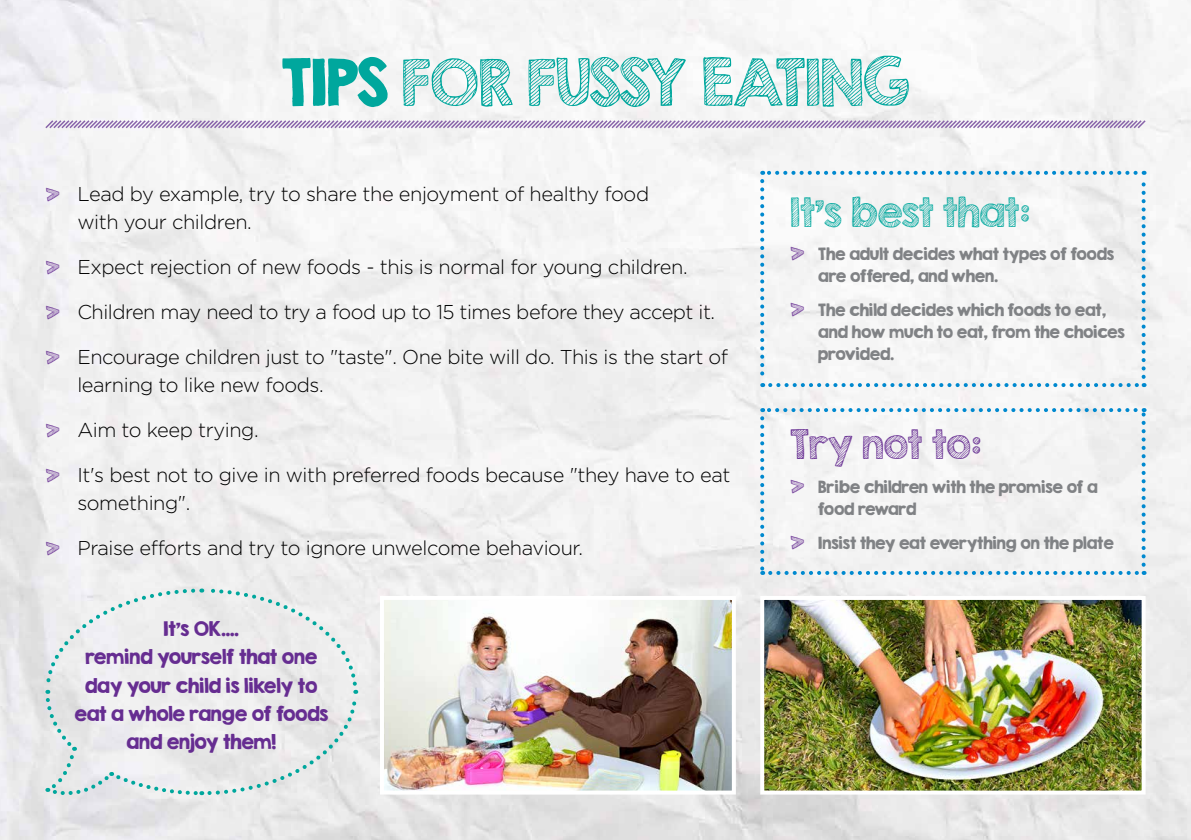
<style>
.page{position:relative;width:1191px;height:840px;background:#fff}
.page>*{position:absolute;margin:0;border:0;box-sizing:border-box;transform-origin:0 0}
.t1{font:58px "KG Second Chances Sketch";letter-spacing:-.03em;color:#00a79d}
.t2{font:36px "KG Second Chances Sketch";letter-spacing:-.02em;color:#00a79d}
.t3{font:36px "KG Second Chances Sketch";letter-spacing:-.02em;color:#662d91}
.t4{font:300 20px/28px "Gotham";letter-spacing:-.02em;color:#000}
.t5{font:18px/28px "KG Second Chances Solid";letter-spacing:-.02em;color:#662d91;text-align:center}
.t6{font:15px/22px "KG Second Chances Solid";letter-spacing:-.02em;color:#808285}
.s1{font-family:"KG Second Chances Solid"}
.s2{font-family:"KG Second Chances Sketch";font-weight:400;font-size:28px;color:#662d91}
.s3{font-family:"KG Second Chances Sketch";font-size:28px;color:#662d91}
</style>
<div class="page">
<img style="left:0;top:0;width:1191px;height:839px">
<img style="left:765px;top:600px;width:375px;height:189px">
<div style="left:760px;top:595px;width:385px;height:199px;border:4px solid #fff"></div>
<svg style="left:44px;top:119px;width:1103px;height:11px"></svg>
<svg style="left:760px;top:181px;width:4px;height:206px"></svg>
<svg style="left:770px;top:383px;width:374px;height:4px"></svg>
<svg style="left:1141px;top:171px;width:4px;height:205px"></svg>
<svg style="left:762px;top:171px;width:373px;height:4px"></svg>
<svg style="left:760px;top:418px;width:4px;height:156px"></svg>
<svg style="left:770px;top:570px;width:374px;height:4px"></svg>
<svg style="left:1141px;top:408px;width:4px;height:156px"></svg>
<svg style="left:762px;top:408px;width:373px;height:4px"></svg>
<svg style="left:43px;top:586px;width:316px;height:211px"></svg>
<img style="left:385px;top:600px;width:346px;height:189px">
<div style="left:380px;top:595px;width:356px;height:199px;border:4px solid #fff"></div>
<h1 class="t1" style="left:281px;top:45px;width:630px"><span class="s1">TIPS</span> FOR FUSSY EATING</h1>
<p class="t4" style="left:77px;top:179px;width:573px;text-indent:-32px"><span class="s2">›</span> Lead by example, try to share the enjoyment of healthy food with your children.</p>
<p class="t4" style="left:45px;top:252px;width:644px"><span class="s2">›</span> Expect rejection of new foods - this is normal for young children.</p>
<p class="t4" style="left:45px;top:297px;width:671px"><span class="s2">›</span> Children may need to try a food up to 15 times before they accept it.</p>
<p class="t4" style="left:77px;top:342px;width:652px;text-indent:-32px"><span class="s2">›</span> Encourage children just to "taste". One bite will do. This is the start of learning to like new foods.</p>
<p class="t4" style="left:45px;top:415px;width:215px"><span class="s2">›</span> Aim to keep trying.</p>
<p class="t4" style="left:77px;top:460px;width:654px;text-indent:-32px"><span class="s2">›</span> It's best not to give in with preferred foods because "they have to eat something".</p>
<p class="t4" style="left:45px;top:533px;width:539px"><span class="s2">›</span> Praise efforts and try to ignore unwelcome behaviour.</p>
<p class="t5" style="left:74px;top:614px;width:255px">It's OK....<br>remind yourself that one day your child is likely to eat a whole range of foods and enjoy them!</p>
<h2 class="t2" style="left:790px;top:189px;width:241px">It's best that:</h2>
<p class="t6" style="left:818px;top:243px;width:297px;text-indent:-28px"><span class="s3">›</span> The adult decides what types of foods are offered, and when.</p>
<p class="t6" style="left:818px;top:299px;width:308px;text-indent:-28px"><span class="s3">›</span> The child decides which foods to eat, and how much to eat, from the choices provided.</p>
<h2 class="t3" style="left:790px;top:421px;width:193px">Try not to:</h2>
<p class="t6" style="left:818px;top:475px;width:281px;text-indent:-28px"><span class="s3">›</span> Bribe children with the promise of a food reward</p>
<p class="t6" style="left:790px;top:531px;width:325px"><span class="s3">›</span> Insist they eat everything on the plate</p>
</div>
